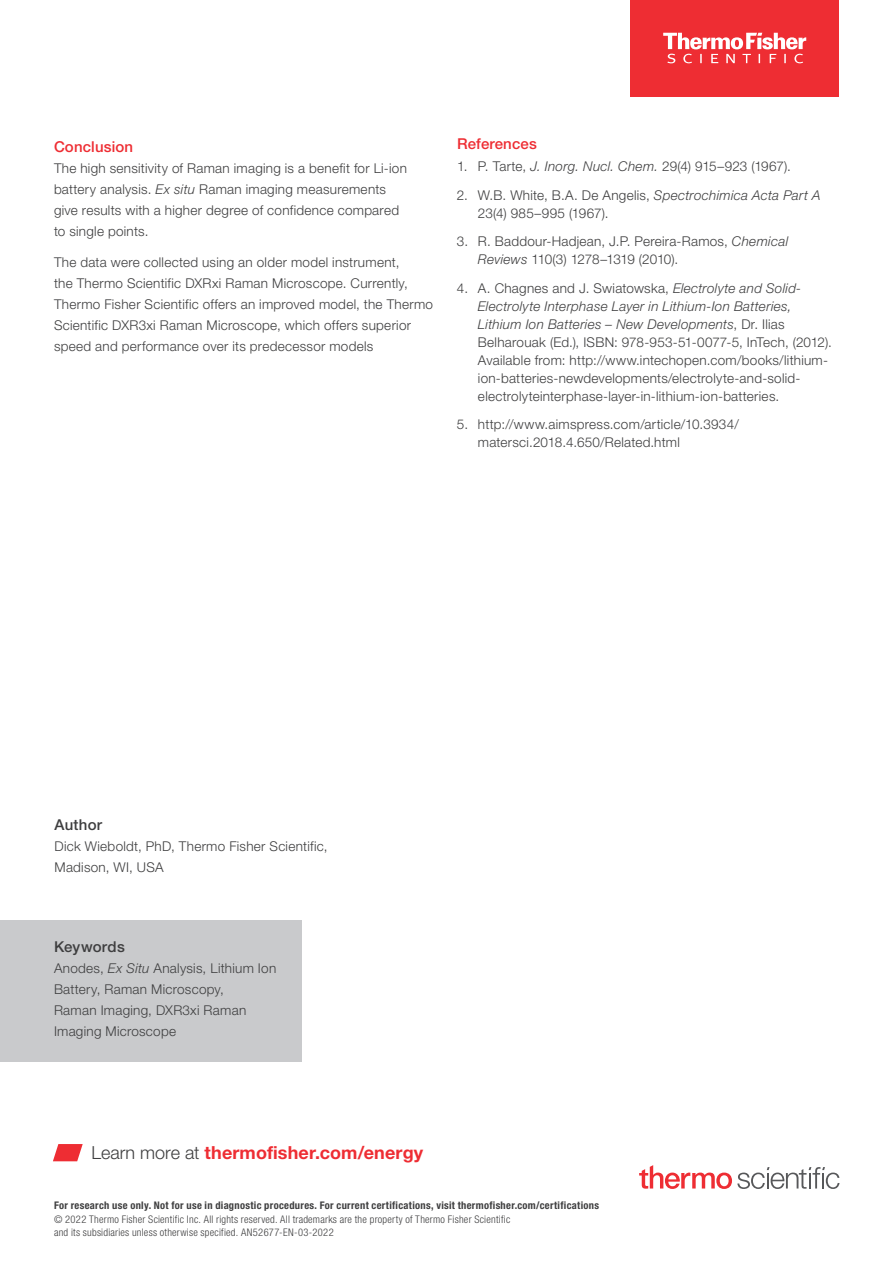
<style>
.page{position:relative;width:893px;height:1263px;background:#fff}
.page>*{position:absolute;margin:0;border:0;box-sizing:border-box;transform-origin:0 0}
.t1{font:700 18px "Helvetica Neue LTW1 G";letter-spacing:.01em;color:#ee2d33}
.t2{font:500 15px "Helvetica Neue LTW1 G";letter-spacing:.01em;color:#ee2d33}
.t3{font:500 15px "Helvetica Neue LTW1 G";letter-spacing:.02em;color:#3e3e3f}
.t4{font:300 13.5px/21px "Helvetica Neue LTW1 G";letter-spacing:.02em;color:#3e3e3f}
.t5{font:300 13.5px "Helvetica Neue LTW1 G";color:#3e3e3f}
.t6{font:300 condensed 10.5px/13.5px "Helvetica Neue LTW1 G";letter-spacing:.025em;color:#3e3e3f}
.t7{font:700 condensed 10.5px "Helvetica Neue LTW1 G";letter-spacing:.03em;color:#3e3e3f}
.s1{font-style:italic}
.s2{font-weight:300;color:#3e3e3f}
</style>
<div class="page">
<svg style="left:53px;top:1144px;width:30px;height:17px"></svg>
<div style="left:0;top:920px;width:302px;height:142px;background:#c9cacc"></div>
<svg style="left:639px;top:1165px;width:200px;height:24px"></svg>
<div style="left:630px;top:0;width:209px;height:96px;background:#ee2d33"></div>
<svg style="left:663px;top:33px;width:143px;height:30px"></svg>
<p class="t2" style="left:54px;top:138px;width:81px">Conclusion</p>
<p class="t4" style="left:54px;top:158px;width:354px">The high sensitivity of Raman imaging is a benefit for Li-ion battery analysis. <span class="s1">Ex situ</span> Raman imaging measurements give results with a higher degree of confidence compared to single points.</p>
<p class="t4" style="left:54px;top:252px;width:381px">The data were collected using an older model instrument,<br>the Thermo Scientific DXRxi Raman Microscope. Currently, Thermo Fisher Scientific offers an improved model, the Thermo Scientific DXR3xi Raman Microscope, which offers superior speed and performance over its predecessor models</p>
<p class="t2" style="left:457px;top:134px;width:81px">References</p>
<p class="t5" style="left:457px;top:158px;width:336px">1. P. Tarte, <span class="s1">J. Inorg. Nucl. Chem.</span> 29(4) 915–923 (1967).</p>
<p class="t4" style="left:478px;top:186px;width:344px;line-height:18px;text-indent:-21px">2. W.B. White, B.A. De Angelis, <span class="s1">Spectrochimica Acta Part A<br></span>23(4) 985–995 (1967).</p>
<p class="t4" style="left:478px;top:232px;width:312px;line-height:18px;text-indent:-21px">3. R. Baddour-Hadjean, J.P. Pereira-Ramos, <span class="s1">Chemical<br>Reviews</span> 110(3) 1278–1319 (2010).</p>
<p class="t4" style="left:478px;top:279px;width:355px;line-height:18px;text-indent:-21px">4. A. Chagnes and J. Swiatowska, <span class="s1">Electrolyte and Solid-Electrolyte Interphase Layer in Lithium-Ion Batteries, Lithium Ion Batteries – New Developments</span>, Dr. Ilias Belharouak (Ed.), ISBN: 978-953-51-0077-5, InTech, (2012).<br>Available from: http://www.intechopen.com/books/lithium&shy;ion-batteries-newdevelopments/electrolyte-and-solid&shy;electrolyteinterphase-layer-in-lithium-ion-batteries.</p>
<p class="t4" style="left:478px;top:415px;width:262px;line-height:18px;text-indent:-21px">5. http://www.aimspress.com/article/10.3934/ matersci.2018.4.650/Related.html</p>
<p class="t3" style="left:54px;top:815px;width:49px">Author</p>
<p class="t4" style="left:54px;top:835px;width:275px">Dick Wieboldt, PhD, Thermo Fisher Scientific,<br>Madison, WI, USA</p>
<p class="t3" style="left:54px;top:938px;width:72px">Keywords</p>
<p class="t4" style="left:54px;top:958px;width:224px">Anodes, <span class="s1">Ex Situ</span> Analysis, Lithium Ion<br>Battery, Raman Microscopy,<br>Raman Imaging, DXR3xi Raman<br>Imaging Microscope</p>
<h1 class="t1" style="left:92px;top:1141px;width:333px"><span class="s2">Learn more at</span> thermofisher.com/energy</h1>
<p class="t7" style="left:54px;top:1199px;width:547px">For research use only. Not for use in diagnostic procedures. For current certifications, visit thermofisher.com/certifications</p>
<p class="t6" style="left:54px;top:1212px;width:458px">© 2022 Thermo Fisher Scientific Inc. All rights reserved. All trademarks are the property of Thermo Fisher Scientific and its subsidiaries unless otherwise specified. AN52677-EN-03-2022</p>
</div>
